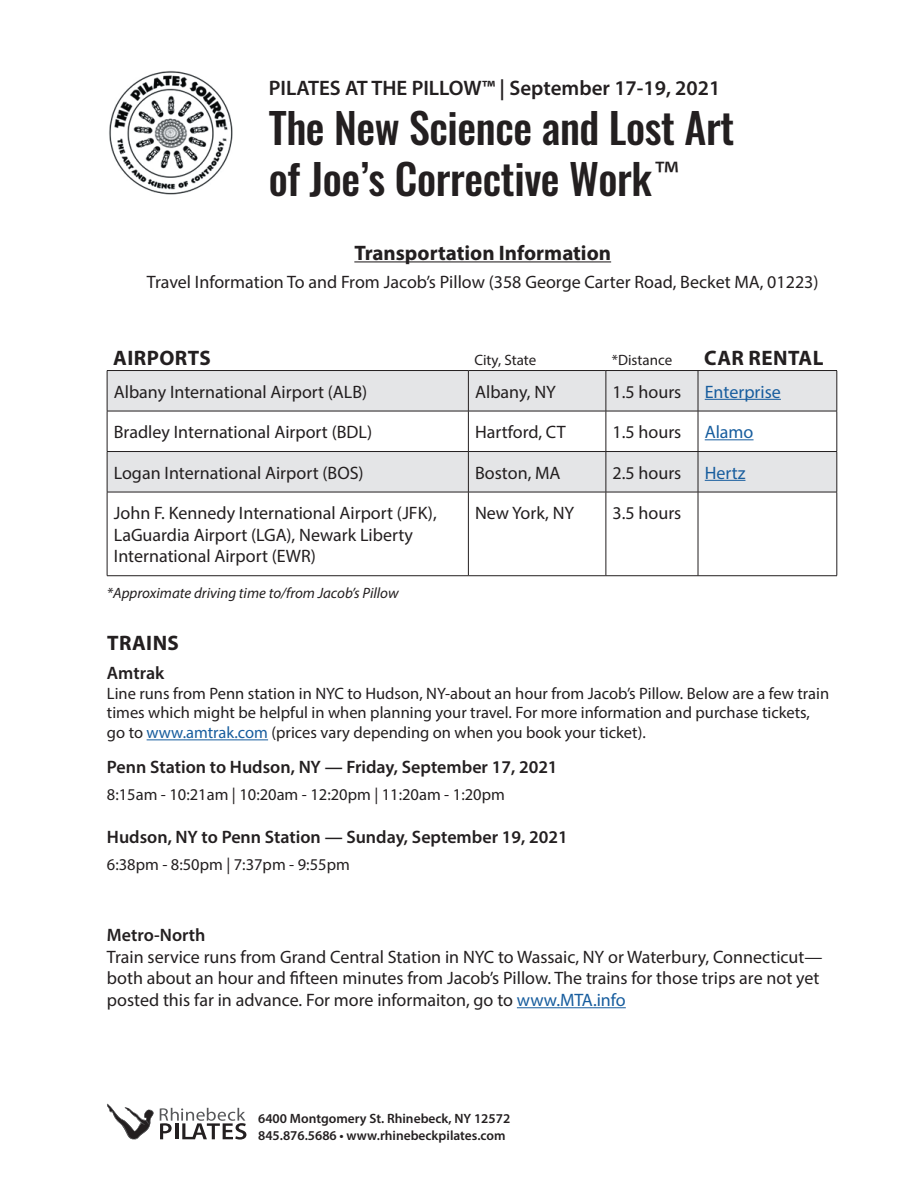
<style>
.page{position:relative;width:918px;height:1188px;background:#fff}
.page>*{position:absolute;margin:0;border:0;box-sizing:border-box;transform-origin:0 0}
.t1{font:500 42px/50.4px "Oswald";letter-spacing:-.01em;color:#231f20}
.t2{font:600 21px "Myriad Pro";color:#231f20}
.t3{font:700 21px "Myriad Pro";color:#231f20}
.t4{font:700 21px "Myriad Pro";letter-spacing:.02em;color:#231f20}
.t5{font:18px/21.6px "Myriad Pro";color:#231f20}
.t6{font:600 18px "Myriad Pro";color:#231f20}
.t7{font:18px "Myriad Pro";color:#175d9e}
.t8{font:16.5px/19.8px "Myriad Pro";color:#231f20}
.t9{font:italic 15px "Myriad Pro";color:#231f20}
.t10{font:15px "Myriad Pro";color:#231f20}
.t11{font:600 13.5px/16.5px "Myriad Pro";color:#231f20}
.s1{color:#175d9e}
</style>
<div class="page">
<svg style="left:107px;top:1104px;width:139px;height:36px"></svg>
<img style="left:109px;top:70px;width:124px;height:125px">
<hr style="left:354px;top:261px;width:257px;height:1px;background:#231f20">
<hr style="left:147px;top:739px;width:121px;height:1px;background:#175d9e">
<hr style="left:517px;top:1007px;width:109px;height:1px;background:#175d9e">
<svg style="left:108px;top:371px;width:729px;height:121px;fill:#e4e5e7"></svg>
<hr style="left:107px;top:370px;width:361px;height:1px;background:#231f20">
<hr style="left:107px;top:371px;width:1px;height:40px;background:#231f20">
<hr style="left:468px;top:370px;width:138px;height:1px;background:#231f20">
<hr style="left:468px;top:371px;width:1px;height:40px;background:#231f20">
<hr style="left:606px;top:370px;width:92px;height:1px;background:#231f20">
<hr style="left:606px;top:371px;width:1px;height:40px;background:#231f20">
<hr style="left:698px;top:370px;width:139px;height:1px;background:#231f20">
<hr style="left:698px;top:371px;width:1px;height:40px;background:#231f20">
<hr style="left:837px;top:371px;width:1px;height:40px;background:#231f20">
<hr style="left:107px;top:411px;width:361px;height:1px;background:#231f20">
<hr style="left:107px;top:411px;width:1px;height:40px;background:#231f20">
<hr style="left:468px;top:411px;width:138px;height:1px;background:#231f20">
<hr style="left:468px;top:411px;width:1px;height:40px;background:#231f20">
<hr style="left:606px;top:411px;width:92px;height:1px;background:#231f20">
<hr style="left:606px;top:411px;width:1px;height:40px;background:#231f20">
<hr style="left:698px;top:411px;width:139px;height:1px;background:#231f20">
<hr style="left:698px;top:411px;width:1px;height:40px;background:#231f20">
<hr style="left:837px;top:411px;width:1px;height:40px;background:#231f20">
<hr style="left:107px;top:451px;width:361px;height:1px;background:#231f20">
<hr style="left:107px;top:452px;width:1px;height:40px;background:#231f20">
<hr style="left:468px;top:451px;width:138px;height:1px;background:#231f20">
<hr style="left:468px;top:452px;width:1px;height:40px;background:#231f20">
<hr style="left:606px;top:451px;width:92px;height:1px;background:#231f20">
<hr style="left:606px;top:452px;width:1px;height:40px;background:#231f20">
<hr style="left:698px;top:451px;width:139px;height:1px;background:#231f20">
<hr style="left:698px;top:452px;width:1px;height:40px;background:#231f20">
<hr style="left:837px;top:452px;width:1px;height:40px;background:#231f20">
<hr style="left:107px;top:492px;width:361px;height:1px;background:#231f20">
<hr style="left:107px;top:492px;width:1px;height:84px;background:#231f20">
<hr style="left:468px;top:492px;width:138px;height:1px;background:#231f20">
<hr style="left:468px;top:492px;width:1px;height:84px;background:#231f20">
<hr style="left:606px;top:492px;width:92px;height:1px;background:#231f20">
<hr style="left:606px;top:492px;width:1px;height:84px;background:#231f20">
<hr style="left:698px;top:492px;width:139px;height:1px;background:#231f20">
<hr style="left:698px;top:492px;width:1px;height:84px;background:#231f20">
<hr style="left:837px;top:492px;width:1px;height:84px;background:#231f20">
<hr style="left:107px;top:575px;width:361px;height:1px;background:#231f20">
<hr style="left:468px;top:575px;width:138px;height:1px;background:#231f20">
<hr style="left:606px;top:575px;width:92px;height:1px;background:#231f20">
<hr style="left:698px;top:575px;width:139px;height:1px;background:#231f20">
<hr style="left:705px;top:399px;width:76px;height:1px;background:#175d9e">
<hr style="left:705px;top:439px;width:49px;height:1px;background:#175d9e">
<hr style="left:705px;top:480px;width:40px;height:1px;background:#175d9e">
<p class="t2" style="left:269px;top:74px;width:453px">PILATES AT THE PILLOW™ | September 17-19, 2021</p>
<h1 class="t1" style="left:269px;top:105px;width:467px">The New Science and Lost Art of Joe’s Corrective Work<sup>™</sup></h1>
<p class="t3" style="left:354px;top:239px;width:258px">Transportation Information</p>
<p class="t5" style="left:147px;top:271px;width:673px">Travel Information To and From Jacob’s Pillow (358 George Carter Road, Becket MA, 01223)</p>
<p class="t4" style="left:113px;top:344px;width:99px">AIRPORTS</p>
<p class="t10" style="left:474px;top:350px;width:63px">City, State</p>
<p class="t10" style="left:612px;top:350px;width:62px">*Distance</p>
<p class="t4" style="left:704px;top:344px;width:121px">CAR RENTAL</p>
<p class="t5" style="left:114px;top:380px;width:255px">Albany International Airport (ALB)</p>
<p class="t5" style="left:475px;top:380px;width:82px">Albany, NY</p>
<p class="t5" style="left:613px;top:380px;width:70px">1.5 hours</p>
<p class="t7" style="left:705px;top:380px;width:78px">Enterprise</p>
<p class="t5" style="left:114px;top:421px;width:260px">Bradley International Airport (BDL)</p>
<p class="t5" style="left:475px;top:421px;width:92px">Hartford, CT</p>
<p class="t5" style="left:613px;top:421px;width:70px">1.5 hours</p>
<p class="t7" style="left:705px;top:421px;width:50px">Alamo</p>
<p class="t5" style="left:114px;top:461px;width:251px">Logan International Airport (BOS)</p>
<p class="t5" style="left:475px;top:461px;width:87px">Boston, MA</p>
<p class="t5" style="left:613px;top:461px;width:70px">2.5 hours</p>
<p class="t7" style="left:705px;top:461px;width:42px">Hertz</p>
<p class="t5" style="left:114px;top:502px;width:324px">John F. Kennedy International Airport (JFK),<br>LaGuardia Airport (LGA), Newark Liberty<br>International Airport (EWR)</p>
<p class="t5" style="left:475px;top:502px;width:100px">New York, NY</p>
<p class="t5" style="left:613px;top:502px;width:70px">3.5 hours</p>
<p class="t9" style="left:107px;top:584px;width:293px">*Approximate driving time to/from Jacob’s Pillow</p>
<p class="t3" style="left:107px;top:630px;width:73px">TRAINS</p>
<p class="t6" style="left:107px;top:661px;width:59px">Amtrak</p>
<p class="t8" style="left:107px;top:683px;width:724px">Line runs from Penn station in NYC to Hudson, NY-about an hour from Jacob’s Pillow. Below are a few train times which might be helpful in when planning your travel. For more information and purchase tickets, go to <span class="s1">www.amtrak.com</span> (prices vary depending on when you book your ticket).</p>
<p class="t6" style="left:107px;top:756px;width:452px">Penn Station to Hudson, NY — Friday, September 17, 2021</p>
<p class="t8" style="left:107px;top:784px;width:399px">8:15am - 10:21am | 10:20am - 12:20pm | 11:20am - 1:20pm</p>
<p class="t6" style="left:107px;top:826px;width:462px">Hudson, NY to Penn Station — Sunday, September 19, 2021</p>
<p class="t8" style="left:107px;top:854px;width:244px">6:38pm - 8:50pm | 7:37pm - 9:55pm</p>
<p class="t6" style="left:107px;top:924px;width:100px">Metro-North</p>
<p class="t5" style="left:107px;top:946px;width:717px">Train service runs from Grand Central Station in NYC to Wassaic, NY or Waterbury, Connecticut— both about an hour and fifteen minutes from Jacob’s Pillow. The trains for those trips are not yet posted this far in advance. For more informaiton, go to <span class="s1">www.MTA.info</span></p>
<p class="t11" style="left:258px;top:1110px;width:254px">6400 Montgomery St. Rhinebeck, NY 12572<br>845.876.5686 • www.rhinebeckpilates.com</p>
</div>
